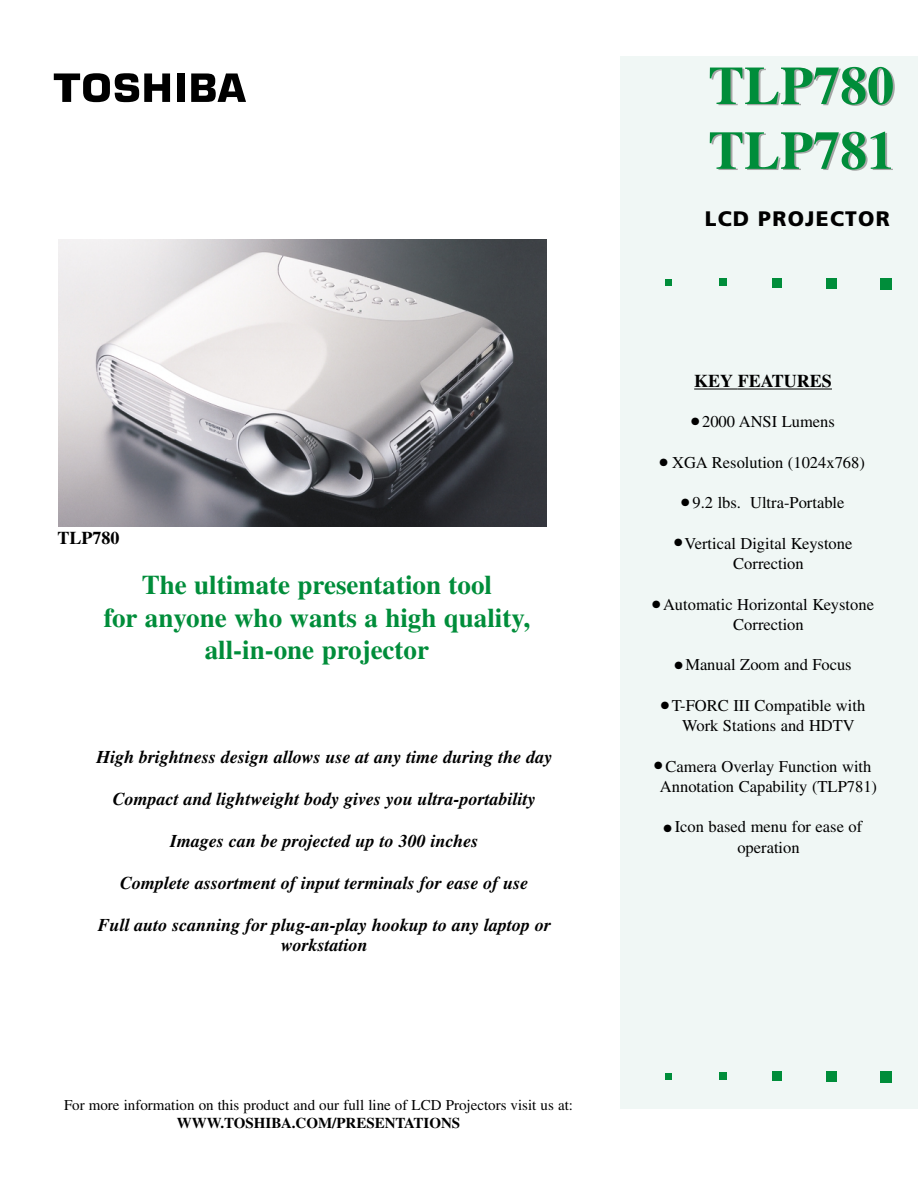
<style>
.page{position:relative;width:918px;height:1188px;background:#fff}
.page>*{position:absolute;margin:0;border:0;box-sizing:border-box;transform-origin:0 0}
.t1{font:700 54px/64.8px "Times";color:#008d3a}
.t2{font:700 27px/32.4px "Times";color:#008d3a;text-align:center}
.t3{font:24px/39.8px "Helvetica";color:#000}
.t4{font:900 21px "Frutiger";letter-spacing:.06em;color:#000}
.t5{font:italic 700 18px/19.5px "Times";color:#000;text-align:center}
.t6{font:700 18px "Times";color:#000}
.t7{font:16.5px/20.2px "Times";color:#000;text-align:center}
.t8{font:15px "Times";color:#000}
.t9{font:700 15px "Times";color:#000}
</style>
<div class="page">
<div style="left:620px;top:57px;width:298px;height:1052px;background:#f0f7f5"></div>
<img style="left:59px;top:239px;width:488px;height:287px">
<svg style="left:54px;top:73px;width:116px;height:29px"></svg>
<div style="left:177px;top:73px;width:8px;height:29px;background:#000"></div>
<svg style="left:191px;top:73px;width:55px;height:29px"></svg>
<div style="left:665px;top:279px;width:7px;height:7px;background:#008d3a"></div>
<div style="left:719px;top:278px;width:8px;height:8px;background:#008d3a"></div>
<div style="left:773px;top:278px;width:9px;height:10px;background:#008d3a"></div>
<div style="left:827px;top:278px;width:10px;height:10px;background:#008d3a"></div>
<div style="left:881px;top:278px;width:11px;height:11px;background:#008d3a"></div>
<div style="left:665px;top:1073px;width:7px;height:7px;background:#008d3a"></div>
<div style="left:719px;top:1072px;width:8px;height:8px;background:#008d3a"></div>
<div style="left:773px;top:1072px;width:9px;height:9px;background:#008d3a"></div>
<div style="left:827px;top:1071px;width:10px;height:11px;background:#008d3a"></div>
<div style="left:881px;top:1071px;width:11px;height:12px;background:#008d3a"></div>
<hr style="left:694px;top:389px;width:44px;height:1px;background:#000">
<hr style="left:738px;top:389px;width:34px;height:1px;background:#000">
<hr style="left:772px;top:389px;width:60px;height:1px;background:#000">
<p class="t6" style="left:58px;top:532px;width:64px">TLP780</p>
<h2 class="t2" style="left:104px;top:571px;width:428px">The ultimate presentation tool<br>for anyone who wants a high quality, all-in-one projector</h2>
<p class="t5" style="left:96px;top:749px;width:458px">High brightness design allows use at any time during the day</p>
<p class="t5" style="left:113px;top:791px;width:425px">Compact and lightweight body gives you ultra-portability</p>
<p class="t5" style="left:170px;top:833px;width:310px">Images can be projected up to 300 inches</p>
<p class="t5" style="left:120px;top:875px;width:410px">Complete assortment of input terminals for ease of use</p>
<p class="t5" style="left:98px;top:917px;width:455px">Full auto scanning for plug-an-play hookup to any laptop or workstation</p>
<p class="t8" style="left:64px;top:1099px;width:510px">For more information on this product and our full line of LCD Projectors visit us at:</p>
<p class="t9" style="left:177px;top:1117px;width:285px">WWW.TOSHIBA.COM/PRESENTATIONS</p>
<h1 class="t1" style="left:708px;top:59px;width:188px">TLP780<br>TLP781</h1>
<p class="t4" style="left:705px;top:212px;width:187px">LCD PROJECTOR</p>
<p class="t6" style="left:694px;top:375px;width:139px">KEY FEATURES</p>
<p class="t7" style="left:702px;top:413px;width:134px">2000 ANSI Lumens</p>
<p class="t7" style="left:672px;top:454px;width:194px">XGA Resolution (1024x768)</p>
<p class="t7" style="left:693px;top:494px;width:153px">9.2 lbs. Ultra-Portable</p>
<p class="t7" style="left:685px;top:535px;width:169px">Vertical Digital Keystone<br>Correction</p>
<p class="t7" style="left:663px;top:595px;width:212px">Automatic Horizontal Keystone<br>Correction</p>
<p class="t7" style="left:685px;top:656px;width:168px">Manual Zoom and Focus</p>
<p class="t7" style="left:672px;top:697px;width:195px">T-FORC III Compatible with<br>Work Stations and HDTV</p>
<p class="t7" style="left:660px;top:757px;width:219px">Camera Overlay Function with<br>Annotation Capability (TLP781)</p>
<p class="t7" style="left:675px;top:818px;width:189px">Icon based menu for ease of operation</p>
<h3 class="t3" style="left:691px;top:404px;width:10px">•</h3>
<h3 class="t3" style="left:660px;top:445px;width:10px">•</h3>
<h3 class="t3" style="left:674px;top:486px;width:17px">• •</h3>
<h3 class="t3" style="left:652px;top:588px;width:10px">•</h3>
<h3 class="t3" style="left:674px;top:648px;width:10px">•</h3>
<h3 class="t3" style="left:661px;top:688px;width:10px">•</h3>
<h3 class="t3" style="left:654px;top:748px;width:10px">•</h3>
<h3 class="t3" style="left:664px;top:811px;width:10px">•</h3>
</div>
